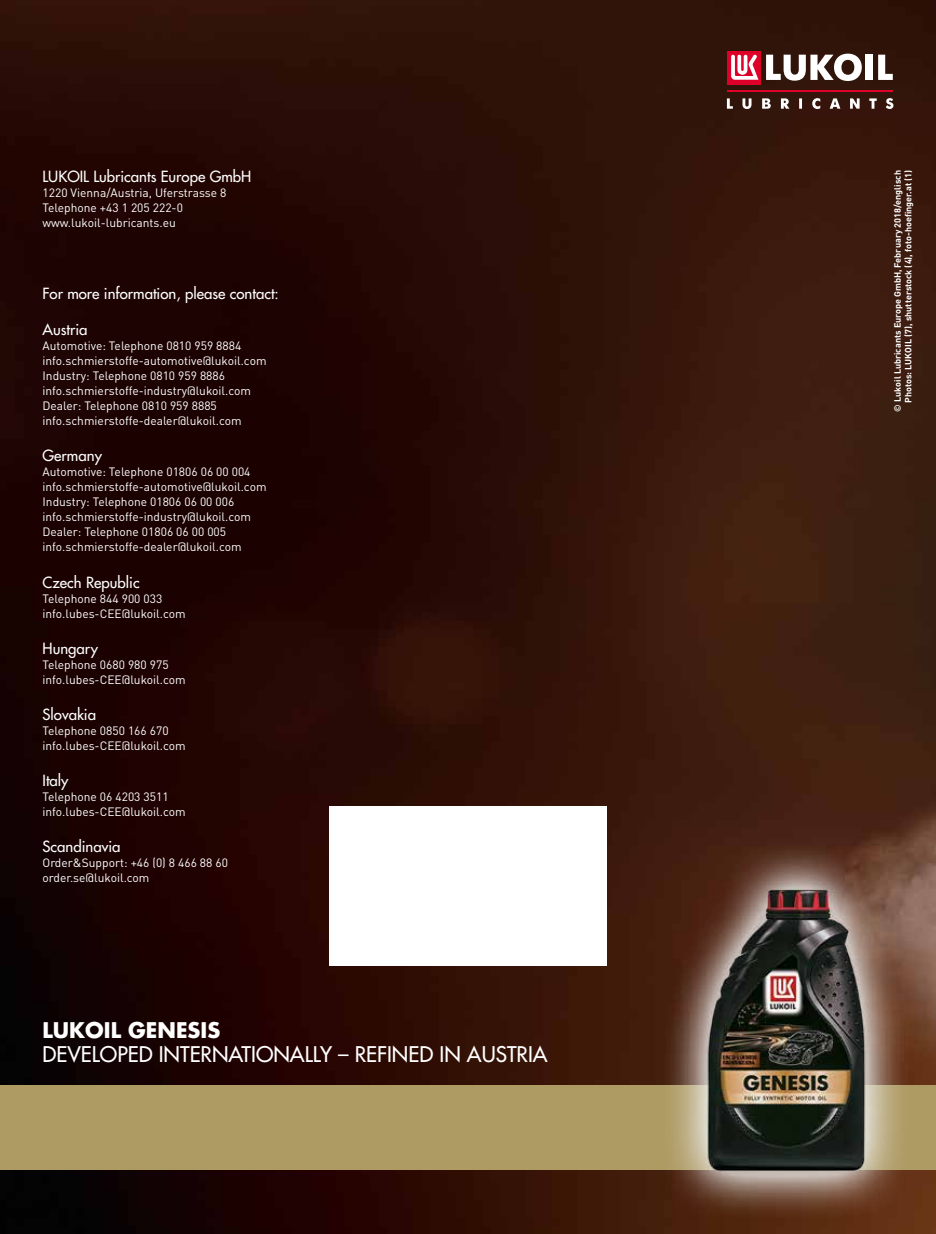
<style>
.page{position:relative;width:936px;height:1234px;background:#fff}
.page>*{position:absolute;margin:0;border:0;box-sizing:border-box;transform-origin:0 0}
.t1{font:21px "Futura";color:#fff}
.t2{font:700 21px "Futura";color:#fff}
.t3{font:15px "Futura";color:#fff}
.t4{font:12px/15px "DIN";color:#fff}
.t5{font:700 9px/10.5px "DIN";color:#fff;text-align:right}
</style>
<div class="page">
<img style="left:0;top:0;width:935px;height:1233px">
<div style="left:0;top:1085px;width:935px;height:84px;background:#ae9a63"></div>
<img style="left:646px;top:811px;width:281px;height:422px">
<svg style="left:726px;top:98px;width:167px;height:11px"></svg>
<div style="left:865px;top:55px;width:7px;height:25px;background:#fff"></div>
<svg style="left:878px;top:55px;width:14px;height:25px"></svg>
<svg style="left:766px;top:54px;width:95px;height:27px"></svg>
<div style="left:727px;top:51px;width:33px;height:33px;background:#dd0029"></div>
<svg style="left:731px;top:54px;width:27px;height:26px"></svg>
<hr style="left:727px;top:91px;width:165px;height:1px;background:#dd0029">
<div style="left:329px;top:806px;width:278px;height:159px;background:#fff"></div>
<p class="t3" style="left:43px;top:167px;width:210px">LUKOIL Lubricants Europe GmbH</p>
<p class="t4" style="left:43px;top:185px;width:185px">1220 Vienna/Austria, Uferstrasse 8<br>Telephone +43 1 205 222-0 www.lukoil-lubricants.eu</p>
<p class="t3" style="left:43px;top:284px;width:238px">For more information, please contact:</p>
<p class="t3" style="left:43px;top:320px;width:46px">Austria</p>
<p class="t4" style="left:43px;top:338px;width:225px">Automotive: Telephone 0810 959 8884 info.schmierstoffe-automotive@lukoil.com Industry: Telephone 0810 959 8886 info.schmierstoffe-industry@lukoil.com Dealer: Telephone 0810 959 8885 info.schmierstoffe-dealer@lukoil.com</p>
<p class="t3" style="left:43px;top:446px;width:61px">Germany</p>
<p class="t4" style="left:43px;top:464px;width:225px">Automotive: Telephone 01806 06 00 004 info.schmierstoffe-automotive@lukoil.com Industry: Telephone 01806 06 00 006 info.schmierstoffe-industry@lukoil.com Dealer: Telephone 01806 06 00 005 info.schmierstoffe-dealer@lukoil.com</p>
<p class="t3" style="left:43px;top:572px;width:99px">Czech Republic</p>
<p class="t4" style="left:43px;top:590px;width:145px">Telephone 844 900 033 info.lubes-CEE@lukoil.com</p>
<p class="t3" style="left:43px;top:638px;width:57px">Hungary</p>
<p class="t4" style="left:43px;top:656px;width:145px">Telephone 0680 980 975 info.lubes-CEE@lukoil.com</p>
<p class="t3" style="left:43px;top:704px;width:55px">Slovakia</p>
<p class="t4" style="left:43px;top:722px;width:145px">Telephone 0850 166 670 info.lubes-CEE@lukoil.com</p>
<p class="t3" style="left:43px;top:770px;width:28px">Italy</p>
<p class="t4" style="left:43px;top:788px;width:145px">Telephone 06 4203 3511 info.lubes-CEE@lukoil.com</p>
<p class="t3" style="left:43px;top:836px;width:80px">Scandinavia</p>
<p class="t4" style="left:43px;top:854px;width:187px">Order&amp;Support: +46 (0) 8 466 88 60 order.se@lukoil.com</p>
<h1 class="t2" style="left:43px;top:1015px;width:179px">LUKOIL GENESIS</h1>
<h1 class="t1" style="left:43px;top:1040px;width:506px">DEVELOPED INTERNATIONALLY – REFINED IN AUSTRIA</h1>
<p class="t5" style="left:892px;top:412px;width:243px;rotate:-90deg">© Lukoil Lubricants Europe GmbH, February 2018/englisch<br>Photos: LUKOIL (7), shutterstock (4), foto-hoefinger.at (1)</p>
</div>
